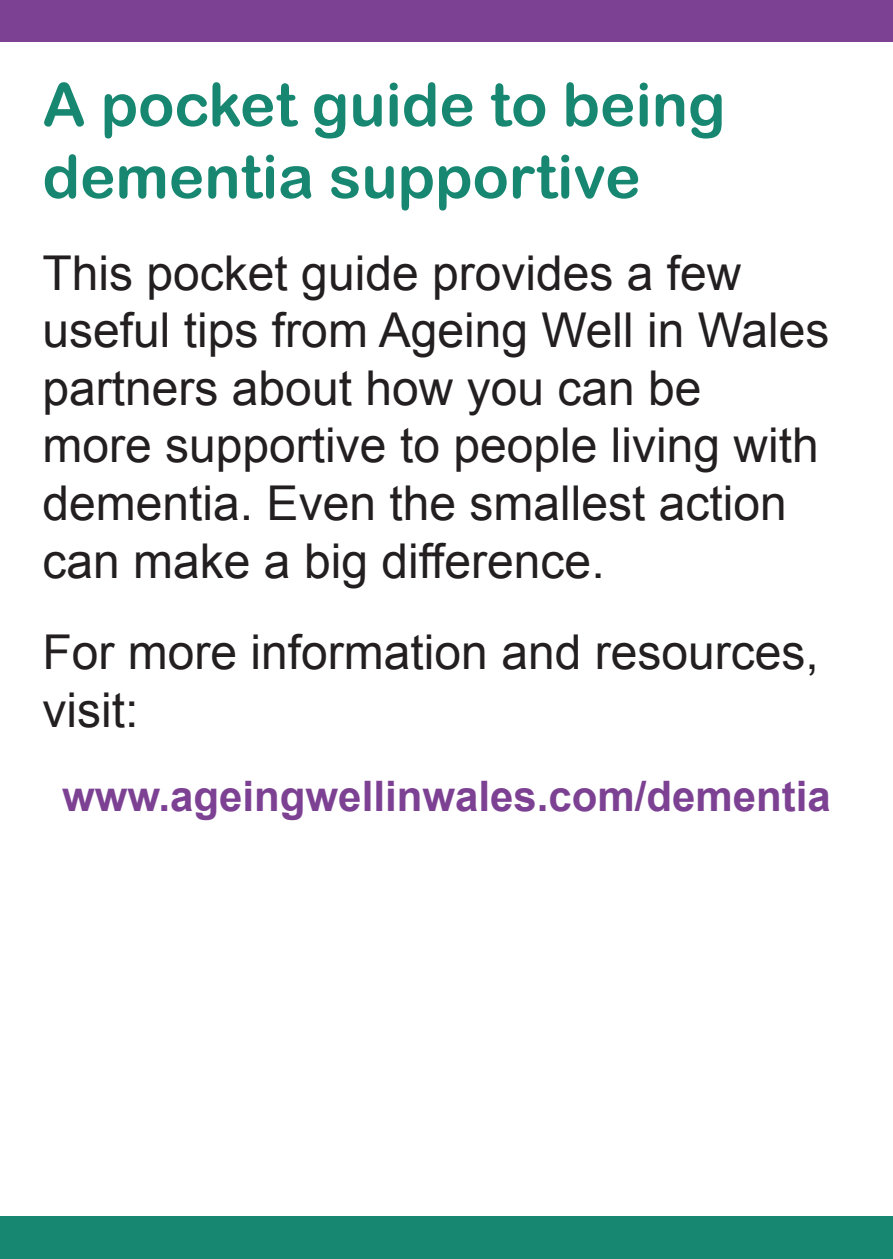
<style>
.page{position:relative;width:893px;height:1259px;background:#fff}
.page>*{position:absolute;margin:0;border:0;box-sizing:border-box;transform-origin:0 0}
.Subheading{font:60px/72px "Arial Rounded MT Bold";color:#178771}
.Body{font:48px/57.6px "Arial";color:#231f20}
.Body-2{font:700 42px "Arial";color:#7d4193}
</style>
<div class="page">
<div style="left:0;top:0;width:893px;height:41px;background:#7d4193"></div>
<div style="left:0;top:1216px;width:893px;height:43px;background:#178771"></div>
<p class="Subheading" style="left:43px;top:68px;width:685px">A pocket guide to being dementia supportive</p>
<p class="Body" style="left:43px;top:244px;width:788px">This pocket guide provides a few useful tips from Ageing Well in Wales partners about how you can be<br>more supportive to people living with dementia. Even the smallest action can make a big difference.</p>
<p class="Body" style="left:43px;top:624px;width:778px">For more information and resources, visit:</p>
<p class="Body-2" style="left:62px;top:768px;width:770px">www.ageingwellinwales.com/dementia</p>
</div>
